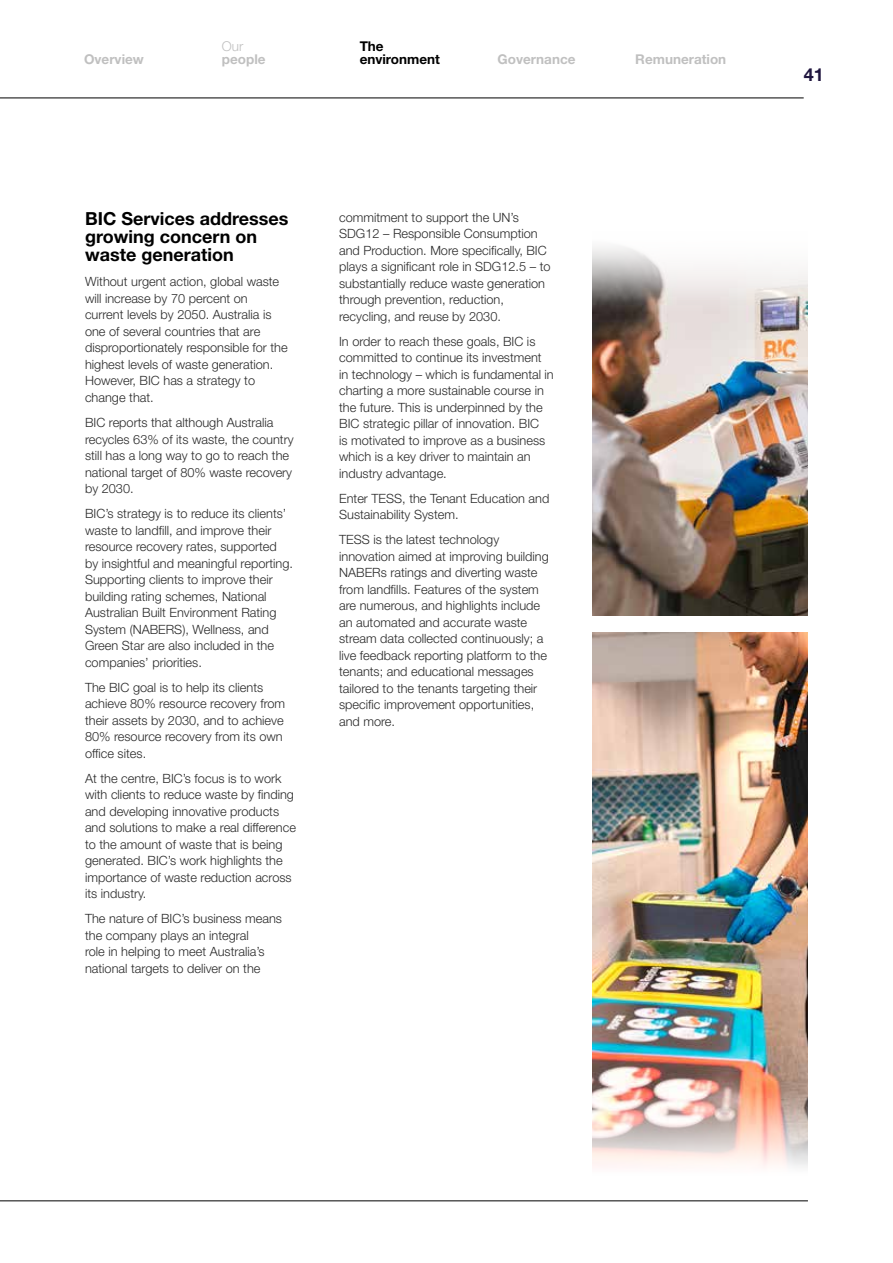
<style>
.page{position:relative;width:893px;height:1263px;background:#fff}
.page>*{position:absolute;margin:0;border:0;box-sizing:border-box;transform-origin:0 0}
.t1{font:700 18px/18px "Helvetica Neue LT Std";color:#000}
.t2{font:700 18px "Helvetica Neue LT Std";color:#20163f}
.t3{font:700 13.5px "Helvetica Neue LT Std";color:#c0c0c0}
.t4{font:700 13.5px/13.5px "Helvetica Neue LT Std";color:#000}
.t5{font:300 13.5px "Helvetica Neue LT Std";color:#c0c0c0}
.t6{font:300 12.75px/16.5px "Helvetica Neue LT Std";color:#292929}
</style>
<div class="page">
<hr style="left:0;top:98px;width:804px;height:1px;background:#000">
<hr style="left:0;top:1200px;width:808px;height:1px;background:#000">
<img style="left:593px;top:633px;width:215px;height:439px">
<img style="left:592px;top:1072px;width:216px;height:95px">
<img style="left:593px;top:330px;width:215px;height:285px">
<svg style="left:592px;top:246px;width:216px;height:84px"></svg>
<p class="t3" style="left:84px;top:51px;width:61px">Overview</p>
<p class="t5" style="left:222px;top:38px;width:23px">Our</p>
<p class="t3" style="left:222px;top:51px;width:45px">people</p>
<p class="t4" style="left:360px;top:39px;width:82px">The environment</p>
<p class="t3" style="left:497px;top:51px;width:80px">Governance</p>
<p class="t3" style="left:635px;top:51px;width:92px">Remuneration</p>
<h1 class="t2" style="left:804px;top:63px;width:22px">41</h1>
<h1 class="t1" style="left:85px;top:210px;width:205px">BIC Services addresses growing concern on waste generation</h1>
<p class="t6" style="left:85px;top:273px;width:204px">Without urgent action, global waste will increase by 70 percent on current levels by 2050. Australia is one of several countries that are disproportionately responsible for the highest levels of waste generation.<br>However, BIC has a strategy to change that.</p>
<p class="t6" style="left:85px;top:414px;width:210px">BIC reports that although Australia recycles 63% of its waste, the country still has a long way to go to reach the national target of 80% waste recovery by 2030.</p>
<p class="t6" style="left:85px;top:505px;width:210px">BIC’s strategy is to reduce its clients’ waste to landfill, and improve their resource recovery rates, supported by insightful and meaningful reporting.<br>Supporting clients to improve their building rating schemes, National Australian Built Environment Rating System (NABERS), Wellness, and Green Star are also included in the companies’ priorities.</p>
<p class="t6" style="left:85px;top:678px;width:202px">The BIC goal is to help its clients achieve 80% resource recovery from their assets by 2030, and to achieve<br>80% resource recovery from its own office sites.</p>
<p class="t6" style="left:85px;top:769px;width:212px">At the centre, BIC’s focus is to work with clients to reduce waste by finding and developing innovative products and solutions to make a real difference to the amount of waste that is being generated. BIC’s work highlights the importance of waste reduction across its industry.</p>
<p class="t6" style="left:85px;top:910px;width:198px">The nature of BIC’s business means the company plays an integral<br>role in helping to meet Australia’s national targets to deliver on the</p>
<p class="t6" style="left:339px;top:209px;width:213px">commitment to support the UN’s SDG12 – Responsible Consumption and Production. More specifically, BIC plays a significant role in SDG12.5 – to substantially reduce waste generation through prevention, reduction, recycling, and reuse by 2030.</p>
<p class="t6" style="left:339px;top:333px;width:216px">In order to reach these goals, BIC is committed to continue its investment in technology – which is fundamental in charting a more sustainable course in the future. This is underpinned by the BIC strategic pillar of innovation. BIC<br>is motivated to improve as a business which is a key driver to maintain an industry advantage.</p>
<p class="t6" style="left:339px;top:490px;width:212px">Enter TESS, the Tenant Education and<br>Sustainability System.</p>
<p class="t6" style="left:339px;top:531px;width:211px">TESS is the latest technology innovation aimed at improving building NABERs ratings and diverting waste from landfills. Features of the system are numerous, and highlights include an automated and accurate waste stream data collected continuously; a live feedback reporting platform to the tenants; and educational messages tailored to the tenants targeting their specific improvement opportunities, and more.</p>
</div>
